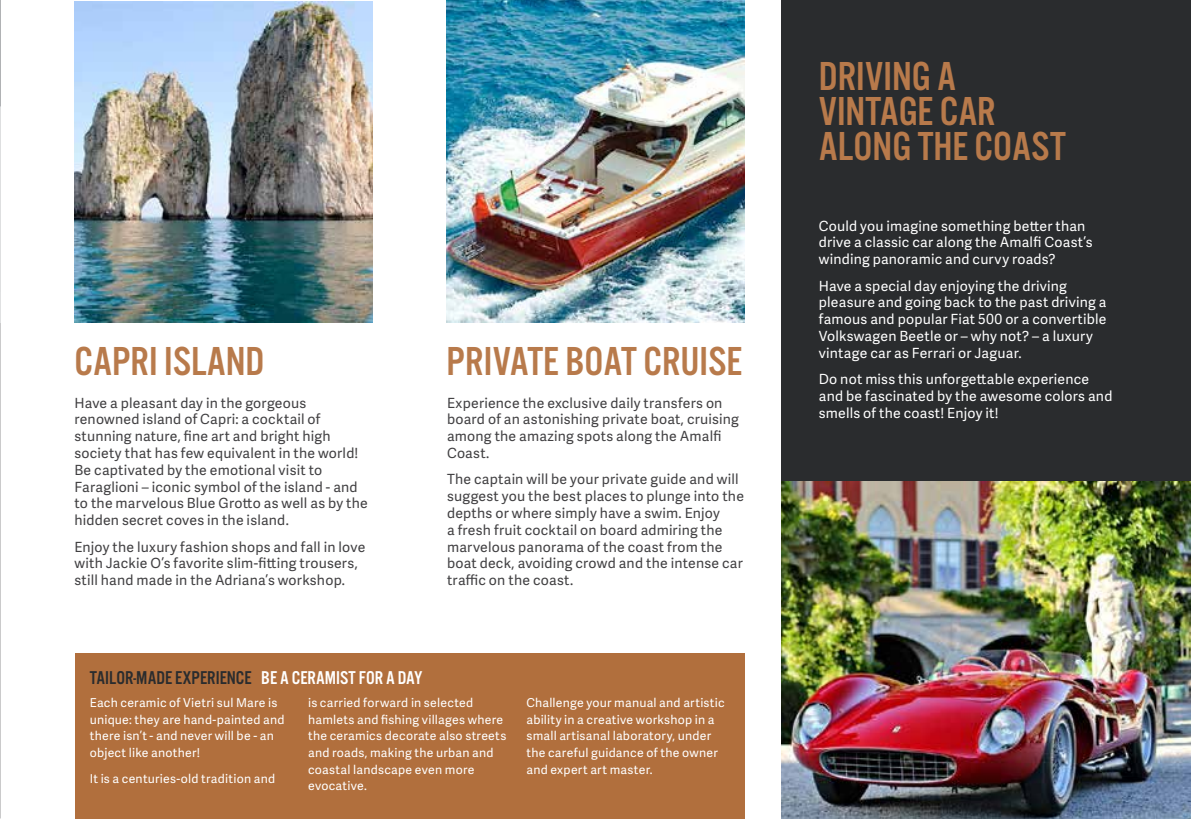
<style>
.page{position:relative;width:1191px;height:819px;background:#fff}
.page>*{position:absolute;margin:0;border:0;box-sizing:border-box;transform-origin:0 0}
.t1{font:42px/35px "Alternate Gothic FS Three";color:#b87a4b}
.t2{font:19.25px "Alternate Gothic FS Three";color:#2a2c2e}
.t3{font:14px/16.8px "Adelle Sans";letter-spacing:.015em;color:#414042}
.t4{font:14px/16.8px "Adelle Sans";letter-spacing:.015em;color:#fff}
.t5{font:12.25px/16.6px "Adelle Sans";letter-spacing:.02em;color:#fff}
.s1{color:#fff}
</style>
<div class="page">
<div style="left:781px;top:0;width:410px;height:819px;background:#2a2c2e"></div>
<div style="left:75px;top:653px;width:670px;height:166px;background:#b16f3d"></div>
<img style="left:781px;top:481px;width:410px;height:338px">
<img style="left:74px;top:1px;width:298px;height:321px">
<hr style="left:0;top:0;width:1px;height:322px;background:#e0e1e2">
<img style="left:0;top:0;width:1px;height:107px">
<img style="left:446px;top:0;width:298px;height:322px">
<h1 class="t1" style="left:74px;top:343px;width:191px">CAPRI ISLAND</h1>
<h1 class="t1" style="left:446px;top:343px;width:297px">PRIVATE BOAT CRUISE</h1>
<p class="t3" style="left:74px;top:394px;width:295px">Have a pleasant day in the gorgeous renowned island of Capri: a cocktail of stunning nature, fine art and bright high society that has few equivalent in the world!<br>Be captivated by the emotional visit to Faraglioni – iconic symbol of the island - and to the marvelous Blue Grotto as well as by the hidden secret coves in the island.</p>
<p class="t3" style="left:74px;top:538px;width:292px">Enjoy the luxury fashion shops and fall in love with Jackie O’s favorite slim-fitting trousers, still hand made in the Adriana’s workshop.</p>
<p class="t3" style="left:447px;top:393px;width:293px">Experience the exclusive daily transfers on board of an astonishing private boat, cruising among the amazing spots along the Amalfi Coast.</p>
<p class="t3" style="left:447px;top:470px;width:298px">The captain will be your private guide and will suggest you the best places to plunge into the depths or where simply have a swim. Enjoy<br>a fresh fruit cocktail on board admiring the marvelous panorama of the coast from the boat deck, avoiding crowd and the intense car traffic on the coast.</p>
<h2 class="t2" style="left:90px;top:667px;width:334px">TAILOR-MADE EXPERIENCE <span class="s1">BE A CERAMIST FOR A DAY</span></h2>
<p class="t5" style="left:90px;top:694px;width:196px">Each ceramic of Vietri sul Mare is unique: they are hand-painted and there isn’t - and never will be - an object like another!</p>
<p class="t5" style="left:90px;top:770px;width:187px">It is a centuries-old tradition and</p>
<p class="t5" style="left:308px;top:694px;width:200px">is carried forward in selected hamlets and fishing villages where the ceramics decorate also streets and roads, making the urban and coastal landscape even more evocative.</p>
<p class="t5" style="left:526px;top:694px;width:200px">Challenge your manual and artistic ability in a creative workshop in a small artisanal laboratory, under the careful guidance of the owner and expert art master.</p>
<h1 class="t1" style="left:819px;top:59px;width:248px">DRIVING A<br>VINTAGE CAR<br>ALONG THE COAST</h1>
<p class="t4" style="left:819px;top:217px;width:275px">Could you imagine something better than drive a classic car along the Amalfi Coast’s winding panoramic and curvy roads?</p>
<p class="t4" style="left:819px;top:277px;width:289px">Have a special day enjoying the driving pleasure and going back to the past driving a famous and popular Fiat 500 or a convertible Volkswagen Beetle or – why not? – a luxury vintage car as Ferrari or Jaguar.</p>
<p class="t4" style="left:819px;top:370px;width:295px">Do not miss this unforgettable experience and be fascinated by the awesome colors and smells of the coast! Enjoy it!</p>
</div>
